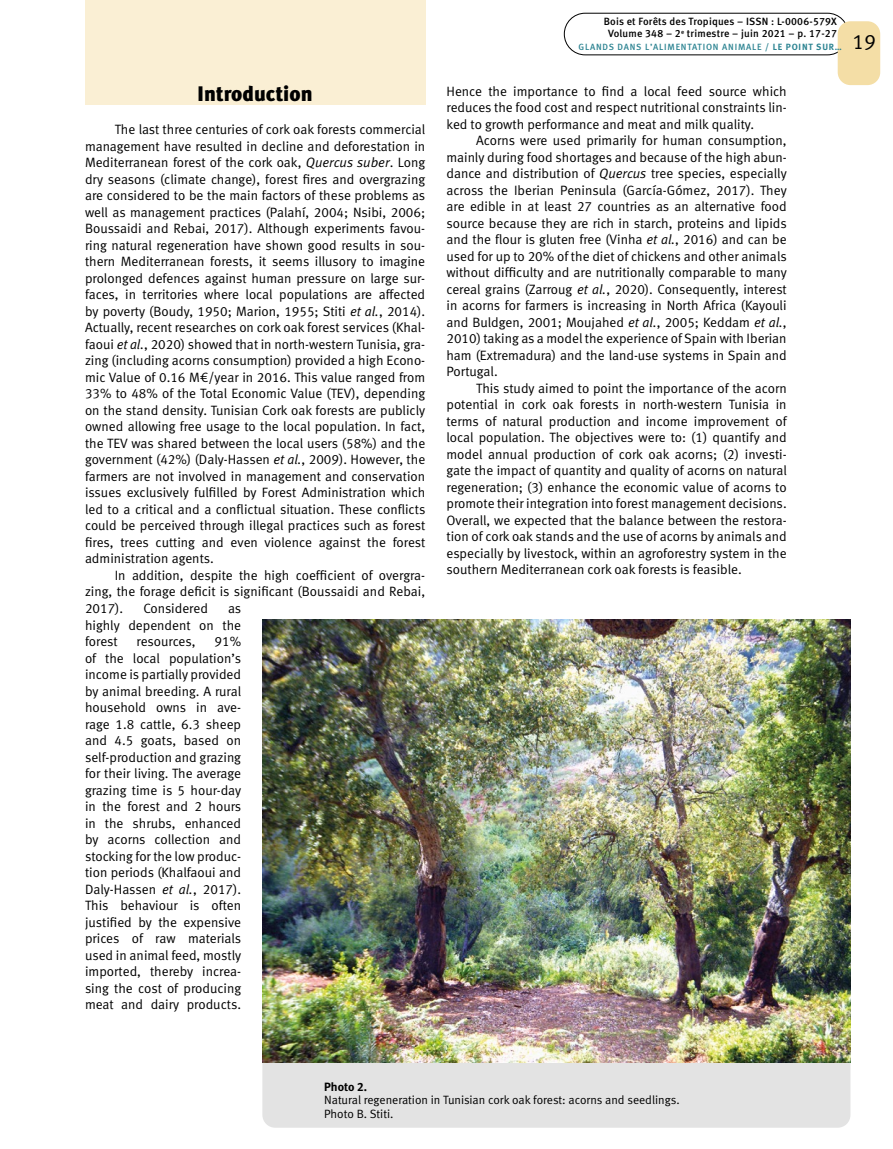
<style>
.page{position:relative;width:893px;height:1149px;background:#fff}
.page>*{position:absolute;margin:0;border:0;box-sizing:border-box;transform-origin:0 0}
.t1{font:21px "Meta Black LF";color:#000}
.t2{font:21px "Meta Normal LF";color:#000}
.t3{font:13.5px/16.5px "Meta Normal LF";color:#000;text-align:justify}
.t4{font:12px/13.5px "Meta Normal LF";color:#000}
.t5{font:12px "Meta Bold LF";color:#000}
.t6{font:10.5px/12px "Meta Medium LF";letter-spacing:.02em;color:#000;text-align:center}
.t7{font:9px "Meta Medium LF";letter-spacing:.09em;color:#2f8593}
.s1{font-style:italic}
.s2{font-family:"Meta Bold LF"}
</style>
<div class="page">
<div style="left:564px;top:13px;width:285px;height:42px;border:1px solid #000;border-radius:21px"></div>
<div style="left:838px;top:21px;width:42px;height:64px;background:#f4dea6;border-radius:13px"></div>
<div style="left:85px;top:0;width:340px;height:105px;background:#faefd4"></div>
<div style="left:262px;top:619px;width:588px;height:508px;background:#e3e3e3;border-radius:13px"></div>
<img style="left:263px;top:619px;width:587px;height:443px">
<h1 class="t1" style="left:198px;top:81px;width:116px">Introduction</h1>
<p class="t3" style="left:85px;top:121px;width:342px;text-indent:30px">The last three centuries of cork oak forests commercial management have resulted in decline and deforestation in Mediterranean forest of the cork oak, <span class="s1">Quercus suber</span>. Long dry seasons (climate change), forest fires and overgrazing are considered to be the main factors of these problems as well as management practices (Palahí, 2004; Nsibi, 2006; Boussaidi and Rebai, 2017). Although experiments favou&shy;ring natural regeneration have shown good results in sou&shy;thern Mediterranean forests, it seems illusory to imagine prolonged defences against human pressure on large sur&shy;faces, in territories where local populations are affected by poverty (Boudy, 1950; Marion, 1955; Stiti <span class="s1">et al.</span>, 2014).<br>Actually, recent researches on cork oak forest services (Khal&shy;faoui <span class="s1">et al.</span>, 2020) showed that in north-western Tunisia, gra&shy;zing (including acorns consumption) provided a high Econo&shy;mic Value of 0.16 M€/year in 2016. This value ranged from 33% to 48% of the Total Economic Value (TEV), depending on the stand density. Tunisian Cork oak forests are publicly owned allowing free usage to the local population. In fact, the TEV was shared between the local users (58%) and the government (42%) (Daly-Hassen <span class="s1">et al.</span>, 2009). However, the farmers are not involved in management and conservation issues exclusively fulfilled by Forest Administration which led to a critical and a conflictual situation. These conflicts could be perceived through illegal practices such as forest fires, trees cutting and even violence against the forest administration agents.</p>
<p class="t3" style="left:85px;top:566px;width:342px;text-indent:30px">In addition, despite the high coefficient of overgra&shy;zing, the forage deficit is significant (Boussaidi and Rebai, 2017).</p>
<p class="t3" style="left:143px;top:599px;width:66px">Considered</p>
<p class="t3" style="left:85px;top:599px;width:158px;text-indent:143px">as highly dependent on the forest</p>
<p class="t3" style="left:85px;top:632px;width:158px;text-indent:130px">91% of the local population’s income is partially provided by animal breeding. A rural household owns in ave&shy;rage 1.8 cattle, 6.3 sheep and 4.5 goats, based on self-production and grazing for their living. The average grazing time is 5 hour-day in the forest and 2 hours in the shrubs, enhanced by acorns collection and stocking for the low produc&shy;tion periods (Khalfaoui and Daly-Hassen <span class="s1">et al.</span>, 2017).<br>This behaviour is often justified by the expensive prices of raw materials used in animal feed, mostly imported, thereby increa&shy;sing the cost of producing meat and dairy products.</p>
<p class="t3" style="left:137px;top:632px;width:61px">resources,</p>
<p class="t6" style="left:604px;top:16px;width:235px">Bois et Forêts des Tropiques – ISSN : L-0006-579X<br>Volume 348 – 2<sup>e</sup> trimestre – juin 2021 – p. 17-27</p>
<p class="t7" style="left:578px;top:41px;width:265px">GLANDS DANS L’ALIMENTATION ANIMALE <span class="s2">/ LE POINT SUR…</span></p>
<h1 class="t2" style="left:852px;top:30px;width:25px">19</h1>
<p class="t3" style="left:446px;top:82px;width:342px">Hence the importance to find a local feed source which reduces the food cost and respect nutritional constraints lin&shy;ked to growth performance and meat and milk quality.</p>
<p class="t3" style="left:446px;top:132px;width:342px;text-indent:30px">Acorns were used primarily for human consumption, mainly during food shortages and because of the high abun&shy;dance and distribution of <span class="s1">Quercus</span> tree species, especially across the Iberian Peninsula (García-Gómez, 2017). They are edible in at least 27 countries as an alternative food source because they are rich in starch, proteins and lipids and the flour is gluten free (Vinha <span class="s1">et al.</span>, 2016) and can be used for up to 20% of the diet of chickens and other animals without difficulty and are nutritionally comparable to many cereal grains (Zarroug <span class="s1">et al.</span>, 2020). Consequently, interest in acorns for farmers is increasing in North Africa (Kayouli and Buldgen, 2001; Moujahed <span class="s1">et al.</span>, 2005; Keddam <span class="s1">et al.</span>, 2010) taking as a model the experience of Spain with Iberian ham (Extremadura) and the land-use systems in Spain and Portugal.</p>
<p class="t3" style="left:446px;top:379px;width:342px;text-indent:30px">This study aimed to point the importance of the acorn potential in cork oak forests in north-western Tunisia in terms of natural production and income improvement of local population. The objectives were to: (1) quantify and model annual production of cork oak acorns; (2) investi&shy;gate the impact of quantity and quality of acorns on natural regeneration; (3) enhance the economic value of acorns to promote their integration into forest management decisions.<br>Overall, we expected that the balance between the restora&shy;tion of cork oak stands and the use of acorns by animals and especially by livestock, within an agroforestry system in the southern Mediterranean cork oak forests is feasible.</p>
<p class="t5" style="left:324px;top:1079px;width:45px">Photo 2.</p>
<p class="t4" style="left:324px;top:1092px;width:357px">Natural regeneration in Tunisian cork oak forest: acorns and seedlings.<br>Photo B. Stiti.</p>
</div>
